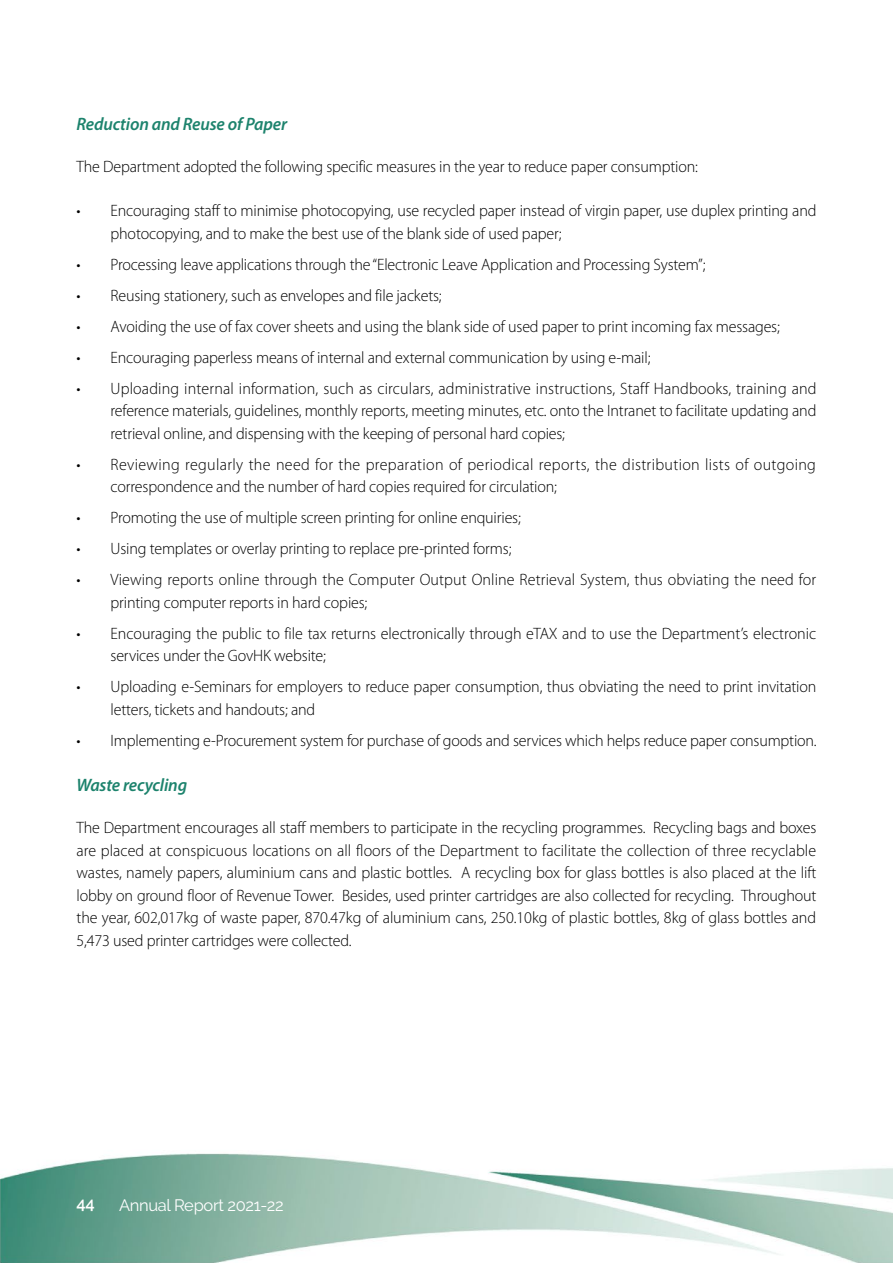
<style>
.page{position:relative;width:893px;height:1263px;background:#fff}
.page>*{position:absolute;margin:0;border:0;box-sizing:border-box;transform-origin:0 0}
.t1{font:italic 600 18px "Myriad Pro";letter-spacing:-.01em;color:#1d836d}
.t2{font:300 16.5px/22.5px "Myriad Pro";letter-spacing:-.01em;color:#000}
.t3{font:300 16.5px/22.5px "Myriad Pro";letter-spacing:.02em;color:#000}
.t4{font:16.5px "Raleway";letter-spacing:-.02em;color:#fff}
.t5{font:600 16.5px "Raleway";color:#fff}
</style>
<div class="page">
<img style="left:0;top:1153px;width:893px;height:110px">
<p class="t1" style="left:77px;top:114px;width:212px">Reduction and Reuse of Paper</p>
<p class="t2" style="left:77px;top:156px;width:623px">The Department adopted the following specific measures in the year to reduce paper consumption:</p>
<p class="t2" style="left:111px;top:200px;width:707px;text-indent:-34px">• Encouraging staff to minimise photocopying, use recycled paper instead of virgin paper, use duplex printing and photocopying, and to make the best use of the blank side of used paper;</p>
<p class="t2" style="left:77px;top:253px;width:630px">• Processing leave applications through the “Electronic Leave Application and Processing System”;</p>
<p class="t2" style="left:77px;top:284px;width:367px">• Reusing stationery, such as envelopes and file jackets;</p>
<p class="t2" style="left:77px;top:315px;width:705px">• Avoiding the use of fax cover sheets and using the blank side of used paper to print incoming fax messages;</p>
<p class="t2" style="left:77px;top:346px;width:575px">• Encouraging paperless means of internal and external communication by using e-mail;</p>
<p class="t2" style="left:111px;top:377px;width:707px;text-align:justify;text-indent:-34px">• Uploading internal information, such as circulars, administrative instructions, Staff Handbooks, training and reference materials, guidelines, monthly reports, meeting minutes, etc. onto the Intranet to facilitate updating and retrieval online, and dispensing with the keeping of personal hard copies;</p>
<p class="t3" style="left:111px;top:453px;width:707px;text-indent:-34px">• Reviewing regularly the need for the preparation of periodical reports, the distribution lists of outgoing correspondence and the number of hard copies required for circulation;</p>
<p class="t2" style="left:77px;top:507px;width:446px">• Promoting the use of multiple screen printing for online enquiries;</p>
<p class="t2" style="left:77px;top:538px;width:436px">• Using templates or overlay printing to replace pre-printed forms;</p>
<p class="t2" style="left:111px;top:569px;width:707px;text-indent:-34px">• Viewing reports online through the Computer Output Online Retrieval System, thus obviating the need for printing computer reports in hard copies;</p>
<p class="t2" style="left:111px;top:622px;width:707px;text-indent:-34px">• Encouraging the public to file tax returns electronically through eTAX and to use the Department’s electronic services under the GovHK website;</p>
<p class="t2" style="left:111px;top:676px;width:707px;text-indent:-34px">• Uploading e-Seminars for employers to reduce paper consumption, thus obviating the need to print invitation letters, tickets and handouts; and</p>
<p class="t2" style="left:77px;top:729px;width:742px">• Implementing e-Procurement system for purchase of goods and services which helps reduce paper consumption.</p>
<p class="t1" style="left:77px;top:775px;width:112px">Waste recycling</p>
<p class="t2" style="left:77px;top:817px;width:741px;text-align:justify">The Department encourages all staff members to participate in the recycling programmes. Recycling bags and boxes are placed at conspicuous locations on all floors of the Department to facilitate the collection of three recyclable wastes, namely papers, aluminium cans and plastic bottles. A recycling box for glass bottles is also placed at the lift lobby on ground floor of Revenue Tower. Besides, used printer cartridges are also collected for recycling. Throughout the year, 602,017kg of waste paper, 870.47kg of aluminium cans, 250.10kg of plastic bottles, 8kg of glass bottles and 5,473 used printer cartridges were collected.</p>
<p class="t5" style="left:77px;top:1194px;width:20px">44</p>
<p class="t4" style="left:119px;top:1196px;width:166px">Annual Report 2021-22</p>
</div>
